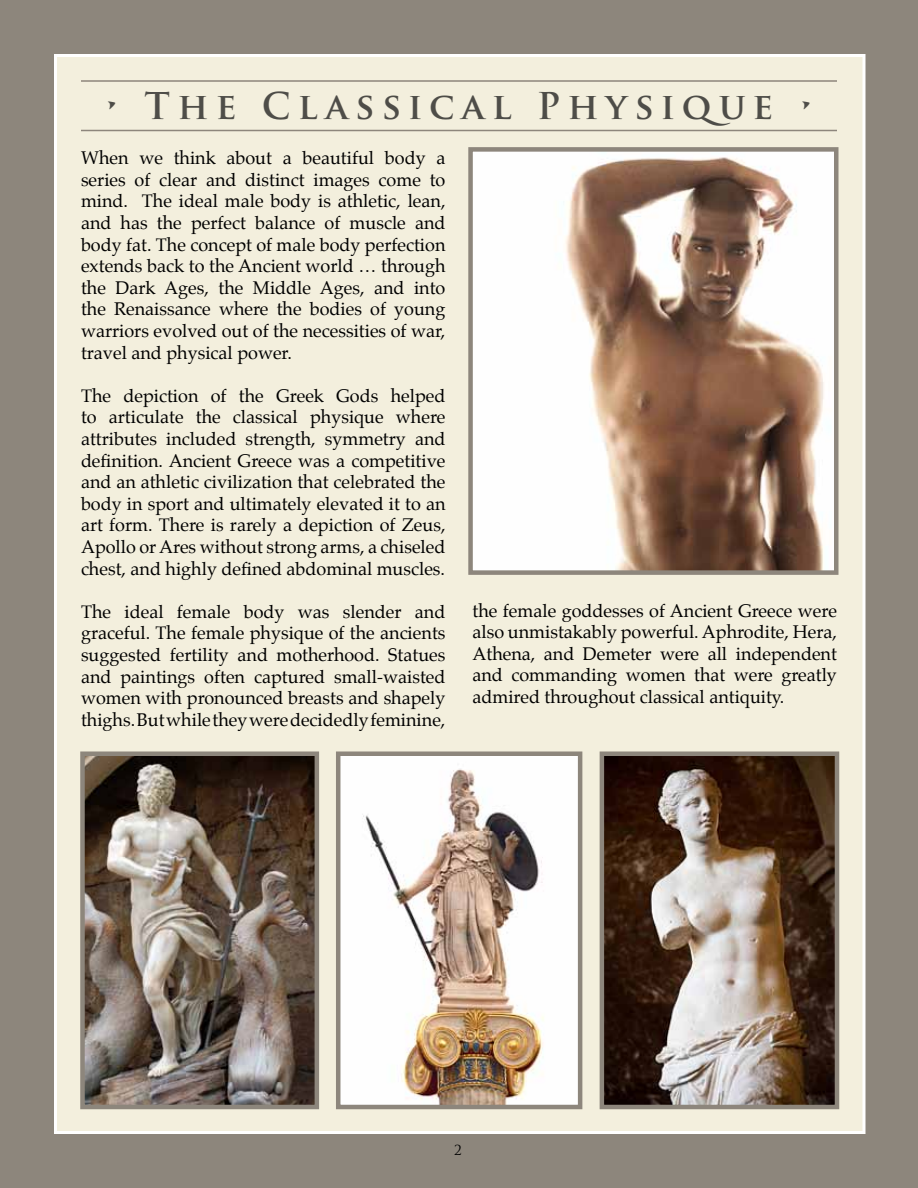
<style>
.page{position:relative;width:918px;height:1188px;background:#8d867c}
.page>*{position:absolute;margin:0;border:0;box-sizing:border-box;transform-origin:0 0}
.t1{font:700 36px "Trajan Pro";letter-spacing:.2em;color:#4e4d48}
.t2{font:18px/21.6px "Palatino";color:#000;text-align:justify}
.t3{font:13.5px "Trajan Pro";color:#000}
</style>
<div class="page">
<div style="left:54px;top:54px;width:812px;height:1080px;background:#f3efdd;border:3px solid #fff"></div>
<img style="left:85px;top:756px;width:229px;height:348px">
<div style="left:80px;top:751px;width:239px;height:358px;border:4px solid #8d867c"></div>
<img style="left:605px;top:756px;width:229px;height:348px">
<div style="left:600px;top:751px;width:239px;height:358px;border:4px solid #8d867c"></div>
<img style="left:341px;top:756px;width:236px;height:348px">
<div style="left:336px;top:751px;width:246px;height:358px;border:4px solid #8d867c"></div>
<img style="left:473px;top:152px;width:360px;height:418px">
<div style="left:468px;top:147px;width:370px;height:428px;border:4px solid #8d867c"></div>
<hr style="left:81px;top:80px;width:756px;height:2px;background:#8d867c">
<hr style="left:81px;top:130px;width:756px;height:1px;background:#8d867c">
<h1 class="t1" style="left:104px;top:83px;width:711px">• The Classical Physique •</h1>
<p class="t2" style="left:81px;top:147px;width:366px">When we think about a beautiful body a series of clear and distinct images come to mind. The ideal male body is athletic, lean, and has the perfect balance of muscle and body fat. The concept of male body perfection extends back to the Ancient world … through the Dark Ages, the Middle Ages, and into the Renaissance where the bodies of young warriors evolved out of the necessities of war, travel and physical power.</p>
<p class="t2" style="left:81px;top:385px;width:366px">The depiction of the Greek Gods helped to articulate the classical physique where attributes included strength, symmetry and definition. Ancient Greece was a competitive and an athletic civilization that celebrated the body in sport and ultimately elevated it to an art form. There is rarely a depiction of Zeus, Apollo or Ares without strong arms, a chiseled chest, and highly defined abdominal muscles.</p>
<p class="t2" style="left:81px;top:601px;width:366px">The ideal female body was slender and graceful. The female physique of the ancients suggested fertility and motherhood. Statues and paintings often captured small-waisted women with pronounced breasts and shapely thighs. But while they were decidedly feminine,</p>
<p class="t2" style="left:472px;top:600px;width:366px">the female goddesses of Ancient Greece were also unmistakably powerful. Aphrodite, Hera, Athena, and Demeter were all independent and commanding women that were greatly admired throughout classical antiquity.</p>
<p class="t3" style="left:454px;top:1141px;width:9px">2</p>
</div>
